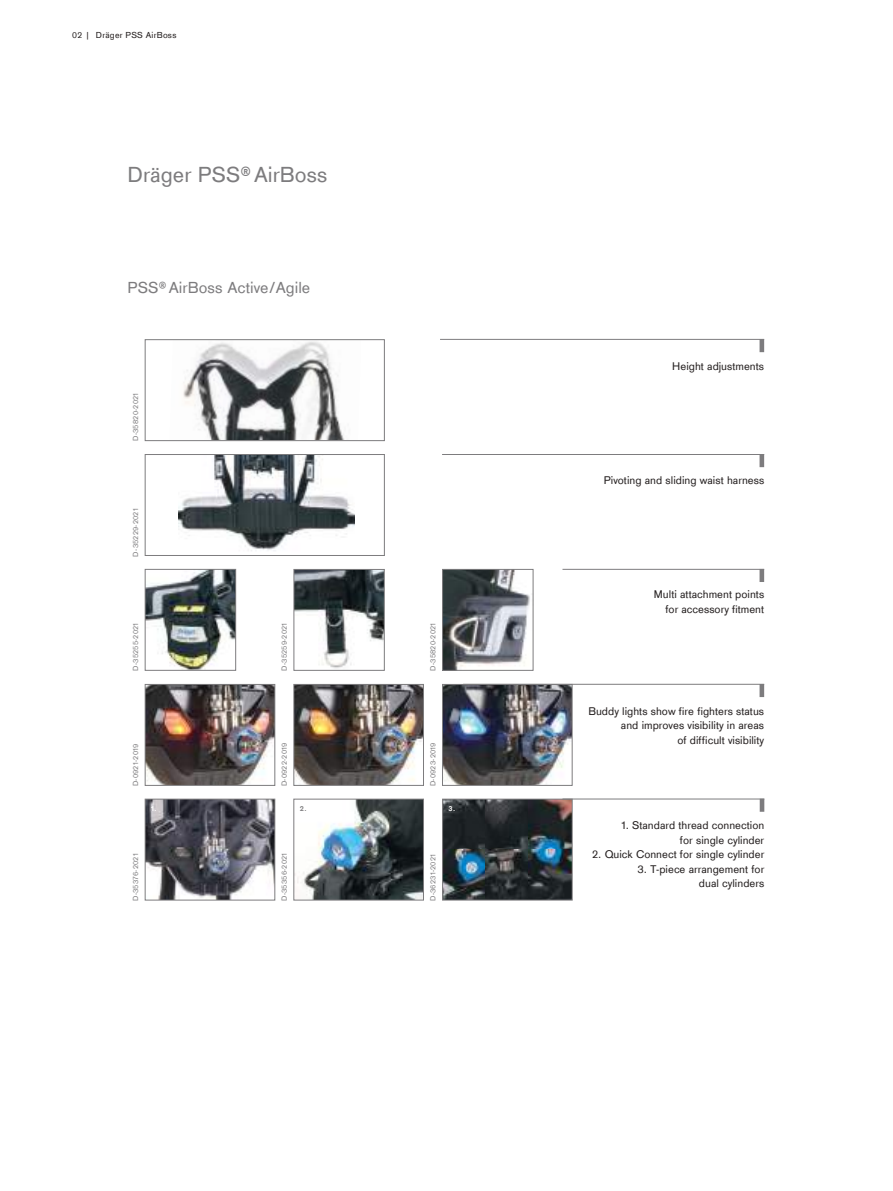
<style>
.page{position:relative;width:893px;height:1191px;background:#fff}
.page>*{position:absolute;margin:0;border:0;box-sizing:border-box;transform-origin:0 0}
.t1{font:22.5px "Draeger Sans Global";color:#7d7c7e}
.t2{font:16.5px "Draeger Sans Global";color:#7d7c7e}
.t3{font:11.55px/14.5px "Draeger Sans Global";color:#241f1f;text-align:right}
.t4{font:9px "Draeger Sans Global";letter-spacing:.025em;color:#241f1f}
.t5{font:7.65px "Draeger Sans Global";letter-spacing:.025em;color:#7d7c7e}
.t6{font:700 7.65px "Draeger Sans Global";color:#fff}
.t7{font:700 7.65px "Draeger Sans Global";color:#7d7c7e}
</style>
<div class="page">
<svg style="left:293px;top:569px;width:92px;height:102px"></svg>
<img style="left:144px;top:684px;width:132px;height:102px">
<svg style="left:144px;top:798px;width:132px;height:103px;background:#727279"></svg>
<img style="left:293px;top:684px;width:131px;height:102px">
<img style="left:293px;top:798px;width:131px;height:103px">
<img style="left:442px;top:683px;width:131px;height:103px">
<img style="left:442px;top:798px;width:131px;height:103px">
<svg style="left:144px;top:454px;width:241px;height:102px"></svg>
<svg style="left:144px;top:339px;width:241px;height:102px"></svg>
<img style="left:144px;top:568px;width:92px;height:103px">
<img style="left:444px;top:571px;width:86px;height:98px">
<div style="left:442px;top:569px;width:91px;height:102px;border:1px solid #7d7c7e"></div>
<div style="left:759px;top:454px;width:5px;height:13px;background:#7d7c7e"></div>
<div style="left:759px;top:569px;width:5px;height:13px;background:#7d7c7e"></div>
<hr style="left:442px;top:454px;width:322px;height:1px;background:#7d7c7e">
<hr style="left:562px;top:569px;width:202px;height:1px;background:#7d7c7e">
<div style="left:759px;top:339px;width:5px;height:13px;background:#7d7c7e"></div>
<hr style="left:760px;top:798px;width:4px;height:13px;background:#7d7c7e">
<div style="left:759px;top:684px;width:5px;height:13px;background:#7d7c7e"></div>
<hr style="left:463px;top:684px;width:301px;height:1px;background:#7d7c7e">
<hr style="left:440px;top:339px;width:324px;height:1px;background:#7d7c7e">
<hr style="left:562px;top:798px;width:202px;height:1px;background:#7d7c7e">
<p class="t4" style="left:72px;top:29px;width:106px">02 | Dräger PSS AirBoss</p>
<h1 class="t1" style="left:128px;top:161px;width:201px">Dräger PSS® AirBoss</h1>
<h2 class="t2" style="left:128px;top:278px;width:184px">PSS® AirBoss Active/Agile</h2>
<p class="t5" style="left:131px;top:441px;width:50px;rotate:-90deg">D-35820-2021</p>
<p class="t5" style="left:131px;top:556px;width:50px;rotate:-90deg">D-35229-2021</p>
<p class="t5" style="left:131px;top:671px;width:50px;rotate:-90deg">D-35255-2021</p>
<p class="t5" style="left:280px;top:671px;width:50px;rotate:-90deg">D-35259-2021</p>
<p class="t5" style="left:428px;top:671px;width:50px;rotate:-90deg">D-35820-2021</p>
<p class="t5" style="left:131px;top:786px;width:44px;rotate:-90deg">D-0921-2019</p>
<p class="t5" style="left:280px;top:786px;width:45px;rotate:-90deg">D-0922-2019</p>
<p class="t5" style="left:428px;top:786px;width:45px;rotate:-90deg">D-0923-2019</p>
<p class="t6" style="left:151px;top:803px;width:7px">1.</p>
<p class="t7" style="left:300px;top:803px;width:8px">2.</p>
<p class="t6" style="left:449px;top:803px;width:8px">3.</p>
<p class="t5" style="left:131px;top:901px;width:49px;rotate:-90deg">D-35376-2021</p>
<p class="t5" style="left:280px;top:901px;width:50px;rotate:-90deg">D-35356-2021</p>
<p class="t5" style="left:428px;top:901px;width:48px;rotate:-90deg">D-36231-2021</p>
<p class="t3" style="left:672px;top:358px;width:93px">Height adjustments</p>
<p class="t3" style="left:604px;top:472px;width:162px">Pivoting and sliding waist harness</p>
<p class="t3" style="left:654px;top:587px;width:112px">Multi attachment points for accessory fitment</p>
<p class="t3" style="left:588px;top:703px;width:177px">Buddy lights show fire fighters status and improves visibility in areas<br>of difficult visibility</p>
<p class="t3" style="left:621px;top:818px;width:144px">1. Standard thread connection for single cylinder</p>
<p class="t3" style="left:592px;top:847px;width:174px">2. Quick Connect for single cylinder</p>
<p class="t3" style="left:638px;top:862px;width:128px;line-height:13.8px">3. T-piece arrangement for dual cylinders</p>
</div>
